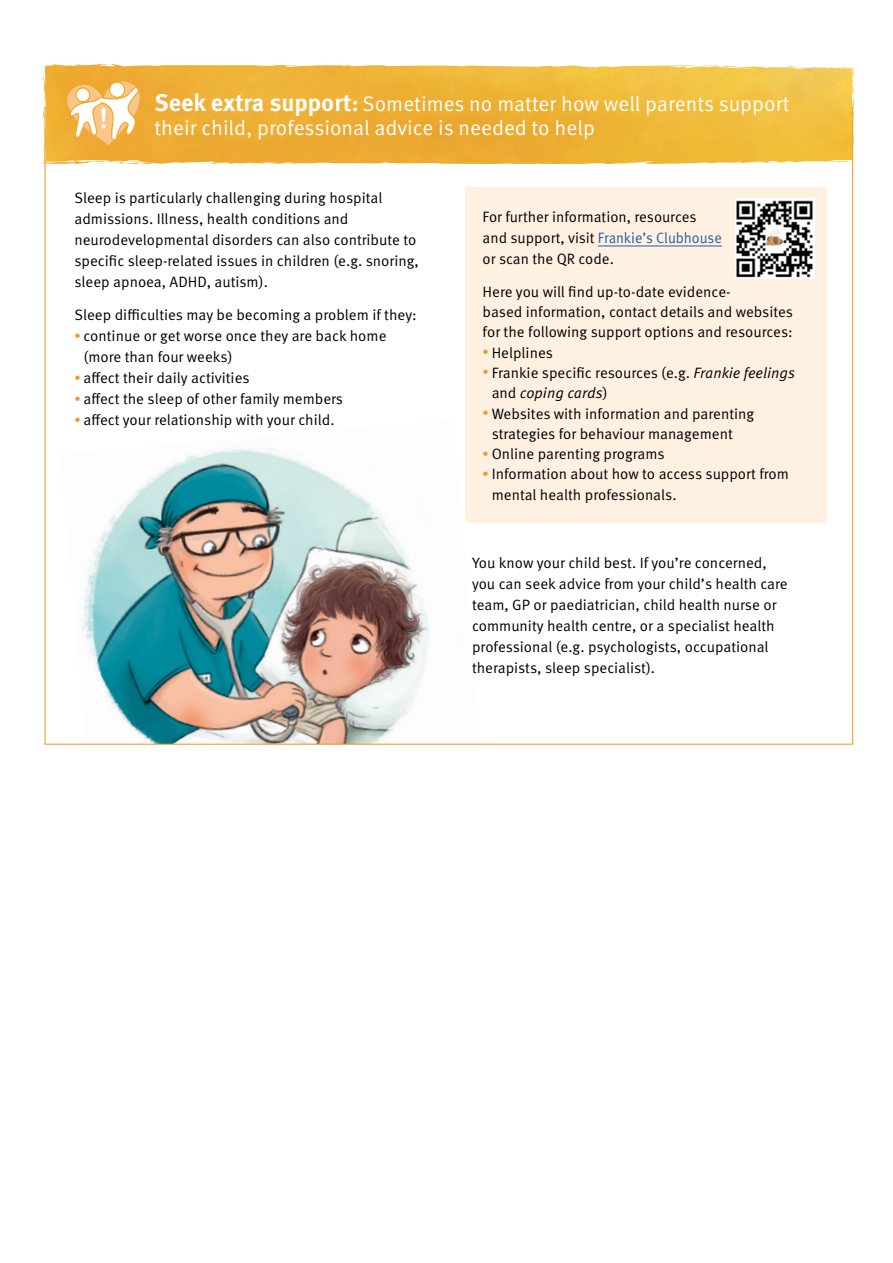
<style>
.page{position:relative;width:893px;height:1263px;background:#fff}
.page>*{position:absolute;margin:0;border:0;box-sizing:border-box;transform-origin:0 0}
.t1{font:21px/24px "Meta OT Norm";color:#fff}
.t2{font:15px/21px "Meta OT Norm";color:#000}
.t3{font:15px "Meta OT Norm Ita";color:#000}
.s1{font-family:"Meta OT";font-weight:700;font-size:24px}
.s2{font-family:"Meta OT";font-weight:700;font-size:22.5px}
.s3{font-size:12px;color:#f7941e}
.s4{color:#215e9e}
.s5{font-family:"Meta OT Norm Ita"}
.s6{font-family:"Meta OT Norm"}
</style>
<div class="page">
<img style="left:81px;top:420px;width:385px;height:322px">
<svg style="left:104px;top:70px;width:706px;height:91px;background:#eeb336"></svg>
<img style="left:43px;top:64px;width:61px;height:100px">
<svg style="left:65px;top:79px;width:76px;height:66px"></svg>
<div style="left:466px;top:187px;width:361px;height:336px;background:#fff1e2"></div>
<hr style="left:598px;top:246px;width:124px;height:1px;background:#215e9e">
<img style="left:735px;top:199px;width:79px;height:79px">
<h1 class="t1" style="left:154px;top:92px;width:637px"><span class="s1">Seek extra support</span><span class="s2">:</span> Sometimes no matter how well parents support their child, professional advice is needed to help</h1>
<p class="t2" style="left:74px;top:187px;width:346px">Sleep is particularly challenging during hospital admissions. Illness, health conditions and neurodevelopmental disorders can also contribute to specific sleep-related issues in children (e.g. snoring, sleep apnoea, ADHD, autism).</p>
<p class="t2" style="left:74px;top:305px;width:344px">Sleep difficulties may be becoming a problem if they:</p>
<p class="t2" style="left:83px;top:326px;width:305px;text-indent:-9px"><span class="s3">•</span> continue or get worse once they are back home (more than four weeks)</p>
<p class="t2" style="left:74px;top:368px;width:177px"><span class="s3">•</span> affect their daily activities</p>
<p class="t2" style="left:74px;top:389px;width:270px"><span class="s3">•</span> affect the sleep of other family members</p>
<p class="t2" style="left:74px;top:410px;width:262px"><span class="s3">•</span> affect your relationship with your child.</p>
<p class="t2" style="left:483px;top:206px;width:241px">For further information, resources and support, visit <span class="s4">Frankie’s Clubhouse </span>or scan the QR code.</p>
<p class="t2" style="left:483px;top:282px;width:312px;line-height:20.2px">Here you will find up-to-date evidence-<br>based information, contact details and websites for the following support options and resources:</p>
<p class="t2" style="left:483px;top:342px;width:72px"><span class="s3">•</span> Helplines</p>
<p class="t2" style="left:483px;top:362px;width:314px"><span class="s3">•</span> Frankie specific resources (e.g. <span class="s5">Frankie feelings</span></p>
<p class="t3" style="left:492px;top:384px;width:118px"><span class="s6">and</span> coping cards<span class="s6">)</span></p>
<p class="t2" style="left:492px;top:403px;width:264px;line-height:20.2px;text-indent:-9px"><span class="s3">•</span> Websites with information and parenting strategies for behaviour management</p>
<p class="t2" style="left:483px;top:443px;width:184px"><span class="s3">•</span> Online parenting programs</p>
<p class="t2" style="left:492px;top:464px;width:299px;line-height:20.2px;text-indent:-9px"><span class="s3">•</span> Information about how to access support from mental health professionals.</p>
<p class="t2" style="left:472px;top:553px;width:317px">You know your child best. If you’re concerned, you can seek advice from your child’s health care team, GP or paediatrician, child health nurse or community health centre, or a specialist health professional (e.g. psychologists, occupational therapists, sleep specialist).</p>
</div>
